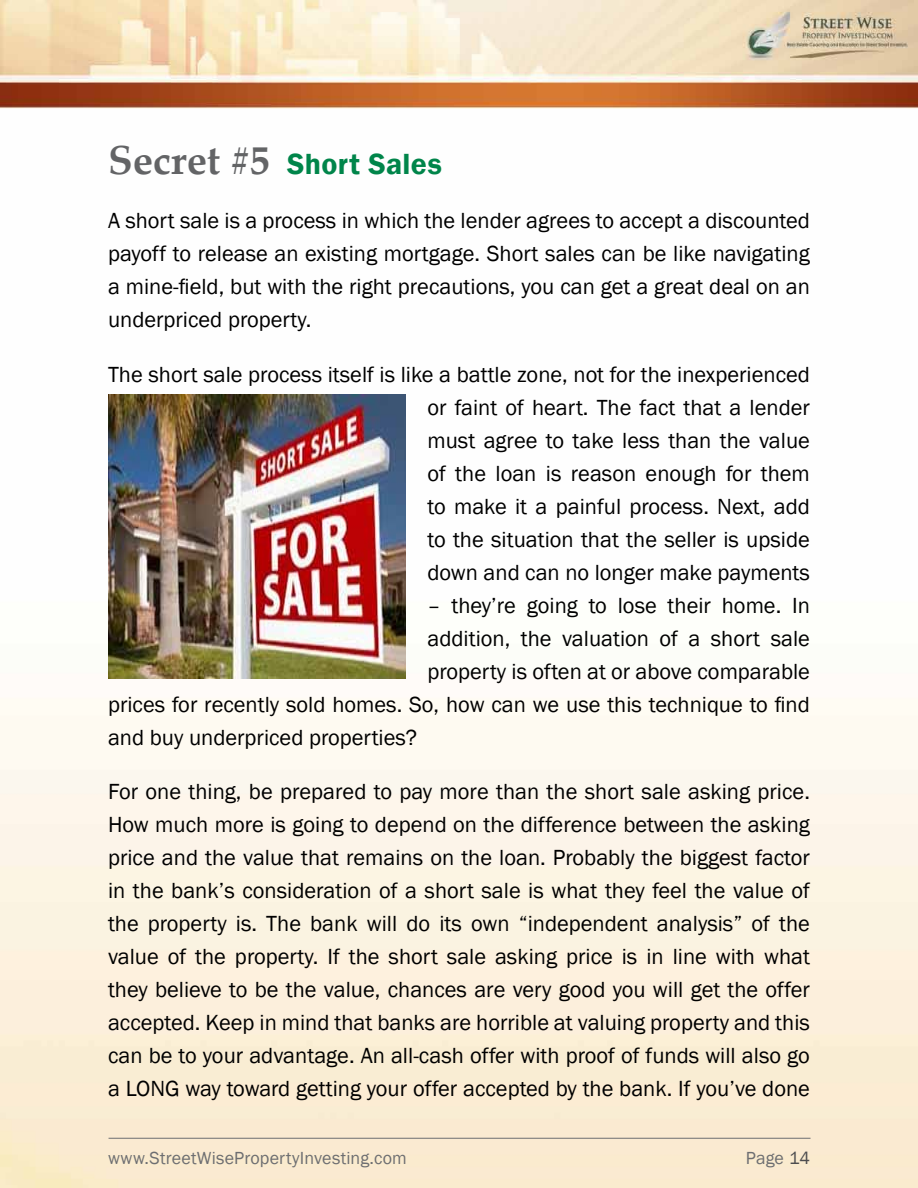
<style>
.page{position:relative;width:918px;height:1188px;background:#fff}
.page>*{position:absolute;margin:0;border:0;box-sizing:border-box;transform-origin:0 0}
.t1{font:600 30px "Franklin Gothic";letter-spacing:.01em;color:#00854a}
.t2{font:22.5px/33px "Franklin Gothic";color:#000;text-align:justify}
.t3{font:18px "Franklin Gothic";letter-spacing:.01em;color:#6d6e71}
.s1{font-family:"Palatino Linotype";font-weight:700;font-size:40.5px;color:#636466}
.s2{color:#4d4d4f}
</style>
<div class="page">
<img style="left:0;top:0;width:918px;height:1188px">
<hr style="left:109px;top:1138px;width:702px;height:1px;background:#6d6e71">
<img style="left:109px;top:395px;width:297px;height:284px">
<h1 class="t1" style="left:108px;top:146px;width:335px"><span class="s1">Secret #5</span> Short Sales</h1>
<p class="t2" style="left:108px;top:205px;width:704px">A short sale is a process in which the lender agrees to accept a discounted payoff to release an existing mortgage. Short sales can be like navigating a mine-field, but with the right precautions, you can get a great deal on an underpriced property.</p>
<p class="t2" style="left:427px;top:358px;width:384px;text-indent:-319px">The short sale process itself is like a battle zone, not for the inexperienced or faint of heart. The fact that a lender must agree to take less than the value of the loan is reason enough for them to make it a painful process. Next, add to the situation that the seller is upside down and can no longer make payments</p>
<p class="t2" style="left:427px;top:589px;width:384px">– they’re going to lose their home. In</p>
<p class="t2" style="left:427px;top:622px;width:384px">addition, the valuation of a short sale</p>
<p class="t2" style="left:427px;top:655px;width:384px">property is often at or above comparable</p>
<p class="t2" style="left:108px;top:688px;width:703px">prices for recently sold homes. So, how can we use this technique to find</p>
<p class="t2" style="left:108px;top:721px;width:311px">and buy underpriced properties?</p>
<p class="t2" style="left:108px;top:776px;width:704px">For one thing, be prepared to pay more than the short sale asking price.<br>How much more is going to depend on the difference between the asking price and the value that remains on the loan. Probably the biggest factor in the bank’s consideration of a short sale is what they feel the value of the property is. The bank will do its own “independent analysis” of the value of the property. If the short sale asking price is in line with what they believe to be the value, chances are very good you will get the offer accepted. Keep in mind that banks are horrible at valuing property and this can be to your advantage. An all-cash offer with proof of funds will also go a LONG way toward getting your offer accepted by the bank. If you’ve done</p>
<p class="t3" style="left:108px;top:1146px;width:300px">www.StreetWisePropertyInvesting.com</p>
<p class="t3" style="left:746px;top:1146px;width:66px">Page <span class="s2">14</span></p>
</div>
